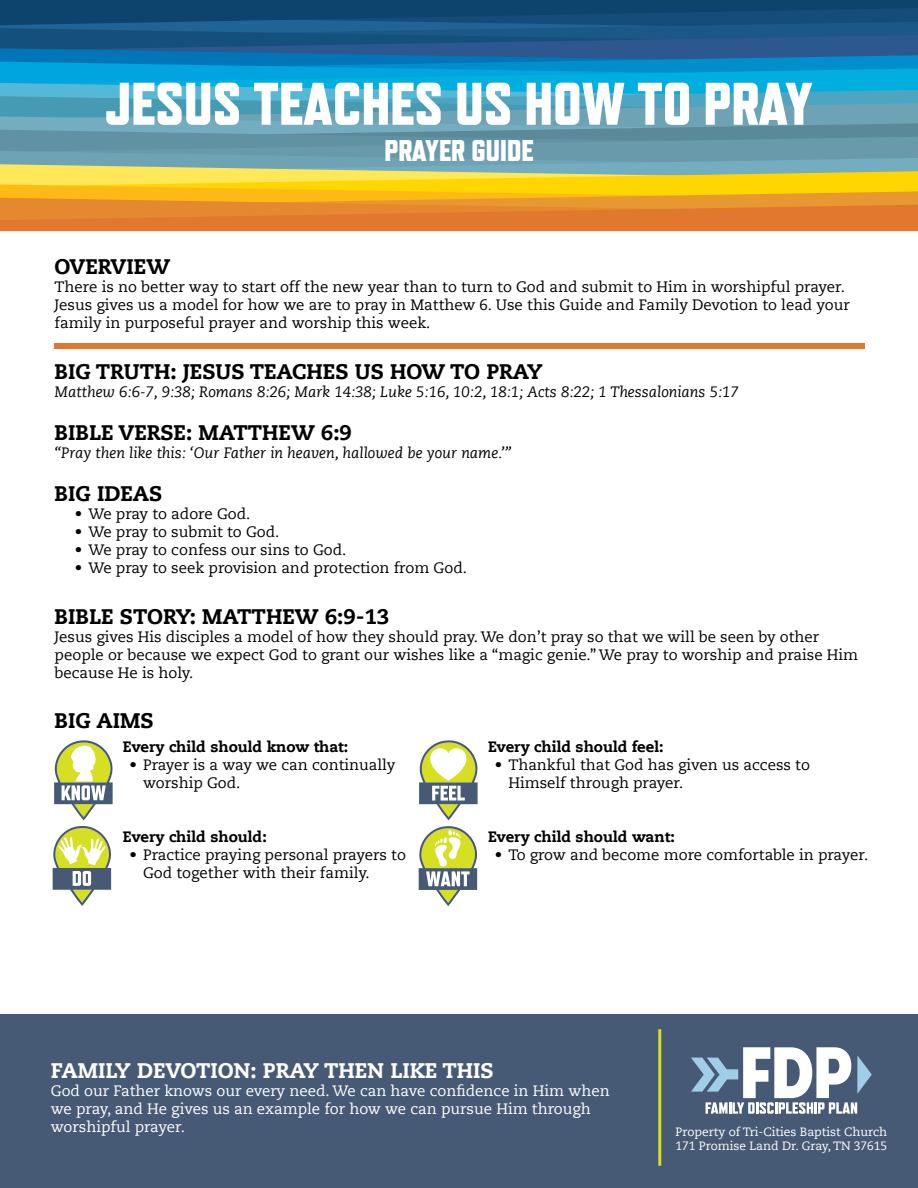
<style>
.page{position:relative;width:918px;height:1188px;background:#fff}
.page>*{position:absolute;margin:0;border:0;box-sizing:border-box;transform-origin:0 0}
.t1{font:800 60px "Refrigerator Deluxe";color:#fff}
.t2{font:800 52.5px "Refrigerator Deluxe";color:#fff}
.t3{font:800 30px "Refrigerator Deluxe";color:#fff}
.t4{font:800 21px "Caecilia LT Std";color:#000}
.t5{font:800 21px "Caecilia LT Std";color:#fff}
.t6{font:15px/18px "Caecilia LT Std";color:#000}
.t7{font:italic 15px "Caecilia LT Std";color:#000}
.t8{font:15px/18px "Caecilia LT Std";color:#fff}
.t9{font:800 15px "Caecilia LT Std";color:#000}
.t10{font:12px/14.4px "Caecilia LT Std";color:#fff}
.s1{font-size:105px}
</style>
<div class="page">
<svg style="left:0;top:0;width:918px;height:231px;background:#678e87"></svg>
<div style="left:55px;top:344px;width:810px;height:5px;background:#e2772e"></div>
<div style="left:0;top:1015px;width:918px;height:173px;background:#475a75"></div>
<hr style="left:658px;top:1029px;width:3px;height:137px;background:#d7df23">
<svg style="left:691px;top:1047px;width:181px;height:67px"></svg>
<svg style="left:54px;top:740px;width:59px;height:80px"></svg>
<svg style="left:53px;top:826px;width:59px;height:80px"></svg>
<svg style="left:419px;top:740px;width:59px;height:80px"></svg>
<svg style="left:419px;top:826px;width:59px;height:80px"></svg>
<h2 class="t2" style="left:17px;top:68px;width:795px"><span class="s1">K-5</span> JESUS TEACHES US HOW TO PRAY</h2>
<h1 class="t1" style="left:105px;top:68px;width:709px">JESUS TEACHES US HOW TO PRAY</h1>
<h3 class="t3" style="left:384px;top:132px;width:151px">PRAYER GUIDE</h3>
<h3 class="t4" style="left:55px;top:254px;width:117px">OVERVIEW</h3>
<p class="t6" style="left:55px;top:278px;width:797px">There is no better way to start off the new year than to turn to God and submit to Him in worshipful prayer.<br>Jesus gives us a model for how we are to pray in Matthew 6. Use this Guide and Family Devotion to lead your family in purposeful prayer and worship this week.</p>
<h3 class="t4" style="left:55px;top:358px;width:489px">BIG TRUTH: JESUS TEACHES US HOW TO PRAY</h3>
<p class="t7" style="left:55px;top:383px;width:686px">Matthew 6:6-7, 9:38; Romans 8:26; Mark 14:38; Luke 5:16, 10:2, 18:1; Acts 8:22; 1 Thessalonians 5:17</p>
<h3 class="t4" style="left:55px;top:420px;width:299px">BIBLE VERSE: MATTHEW 6:9</h3>
<p class="t7" style="left:55px;top:444px;width:459px">“Pray then like this: ‘Our Father in heaven, hallowed be your name.’”</p>
<h3 class="t4" style="left:55px;top:481px;width:109px">BIG IDEAS</h3>
<p class="t6" style="left:75px;top:505px;width:177px">• We pray to adore God.</p>
<p class="t6" style="left:75px;top:523px;width:206px">• We pray to submit to God.</p>
<p class="t6" style="left:75px;top:541px;width:273px">• We pray to confess our sins to God.</p>
<p class="t6" style="left:75px;top:559px;width:394px">• We pray to seek provision and protection from God.</p>
<h3 class="t4" style="left:55px;top:603px;width:337px">BIBLE STORY: MATTHEW 6:9-13</h3>
<p class="t6" style="left:55px;top:628px;width:805px">Jesus gives His disciples a model of how they should pray. We don’t pray so that we will be seen by other people or because we expect God to grant our wishes like a “magic genie.” We pray to worship and praise Him because He is holy.</p>
<h3 class="t4" style="left:55px;top:708px;width:101px">BIG AIMS</h3>
<p class="t9" style="left:123px;top:737px;width:227px">Every child should know that:</p>
<p class="t6" style="left:143px;top:756px;width:254px;text-indent:-14px">• Prayer is a way we can continually worship God.</p>
<p class="t9" style="left:123px;top:827px;width:145px">Every child should:</p>
<p class="t6" style="left:143px;top:846px;width:264px;text-indent:-14px">• Practice praying personal prayers to<br>God together with their family.</p>
<p class="t9" style="left:488px;top:737px;width:177px">Every child should feel:</p>
<p class="t6" style="left:508px;top:756px;width:303px;text-indent:-14px">• Thankful that God has given us access to<br>Himself through prayer.</p>
<p class="t9" style="left:488px;top:827px;width:188px">Every child should want:</p>
<p class="t6" style="left:495px;top:846px;width:375px">• To grow and become more comfortable in prayer.</p>
<h3 class="t5" style="left:51px;top:1058px;width:444px">FAMILY DEVOTION: PRAY THEN LIKE THIS</h3>
<p class="t8" style="left:51px;top:1082px;width:560px">God our Father knows our every need. We can have confidence in Him when we pray, and He gives us an example for how we can pursue Him through worshipful prayer.</p>
<p class="t10" style="left:675px;top:1125px;width:213px">Property of Tri-Cities Baptist Church<br>171 Promise Land Dr. Gray, TN 37615</p>
</div>
